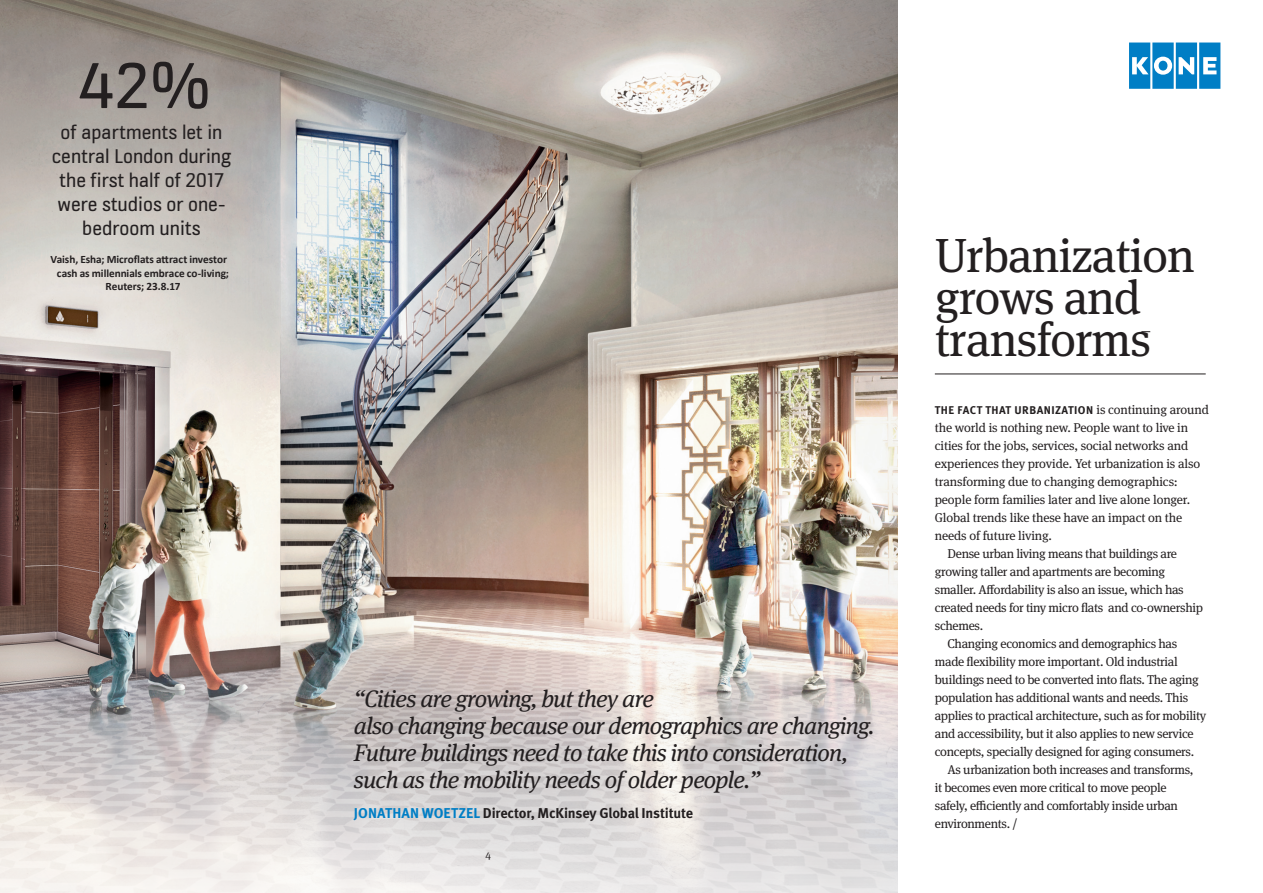
<style>
.page{position:relative;width:1263px;height:893px;background:#fff}
.page>*{position:absolute;margin:0;border:0;box-sizing:border-box;transform-origin:0 0}
.t1{font:69.6px "KONE Information v 12";color:#231f20}
.Headline_Blue{font:47.85px/42.3px "Meta Serif Pro";letter-spacing:-.02em;color:#231f20}
.nosto{font:italic 24px/27px "Meta Serif Pro";letter-spacing:-.03em;color:#231f20}
.Headline_Blue-2{font:21px/24px "KONE Information v 13";color:#231f20;text-align:center}
.loota_lista{font:700 14.25px "Meta OT";letter-spacing:-.015em;color:#231f20}
.leipis_sis{font:12.75px/18px "Meta Serif Pro";letter-spacing:-.025em;color:#231f20}
.leipis_alku_4{font:12.75px/18px "Meta Serif Pro";letter-spacing:-.01em;color:#231f20}
.loota_lista-2{font:700 11.25px/13.5px "Calibri";letter-spacing:-.005em;color:#231f20;text-align:center}
.leipis_alku_4-2{font:700 11.25px "Meta OT";letter-spacing:.04em;color:#231f20}
.t2{font:10.5px "Meta Serif Pro";color:#231f20}
.s1{color:#007ec5}
.s2{font-family:"Meta Serif Pro";font-weight:400;font-size:12.75px}
</style>
<div class="page">
<hr style="left:935px;top:374px;width:271px;height:1px;background:#231f20">
<img style="left:0;top:0;width:897px;height:893px">
<svg style="left:1129px;top:43px;width:91px;height:46px"></svg>
<p class="t1" style="left:78px;top:45px;width:136px">42%</p>
<p class="Headline_Blue-2" style="left:61px;top:119px;width:163px">of apartments let in</p>
<p class="Headline_Blue-2" style="left:52px;top:143px;width:181px">central London during the first half of 2017 were studios or one&shy;bedroom units</p>
<p class="loota_lista-2" style="left:50px;top:252px;width:180px">Vaish, Esha; Microflats attract investor cash as millennials embrace co-living;<br>Reuters; 23.8.17</p>
<p class="nosto" style="left:354px;top:684px;width:522px">“Cities are growing, but they are<br>also changing because our demographics are changing.<br>Future buildings need to take this into consideration, such as the mobility needs of older people.”</p>
<p class="loota_lista" style="left:354px;top:804px;width:341px"><span class="s1">JONATHAN WOETZEL</span> Director, McKinsey Global Institute</p>
<p class="t2" style="left:485px;top:846px;width:7px">4</p>
<p class="Headline_Blue" style="left:935px;top:232px;width:262px">Urbanization grows and transforms</p>
<p class="leipis_alku_4-2" style="left:935px;top:403px;width:276px">THE FACT THAT URBANIZATION <span class="s2">is continuing around</span></p>
<p class="leipis_alku_4" style="left:935px;top:418px;width:267px">the world is nothing new. People want to live in cities for the jobs, services, social networks and experiences they provide. Yet urbanization is also transforming due to changing demographics: people form families later and live alone longer.<br>Global trends like these have an impact on the needs of future living.</p>
<p class="leipis_sis" style="left:935px;top:544px;width:270px;text-indent:13px">Dense urban living means that buildings are growing taller and apartments are becoming smaller. Affordability is also an issue, which has created needs for tiny micro flats and co-ownership schemes.</p>
<p class="leipis_sis" style="left:935px;top:634px;width:273px;text-indent:13px">Changing economics and demographics has made flexibility more important. Old industrial buildings need to be converted into flats. The aging population has additional wants and needs. This applies to practical architecture, such as for mobility and accessibility, but it also applies to new service concepts, specially designed for aging consumers.</p>
<p class="leipis_sis" style="left:935px;top:760px;width:260px;text-indent:13px">As urbanization both increases and transforms, it becomes even more critical to move people safely, efficiently and comfortably inside urban environments. /</p>
</div>
